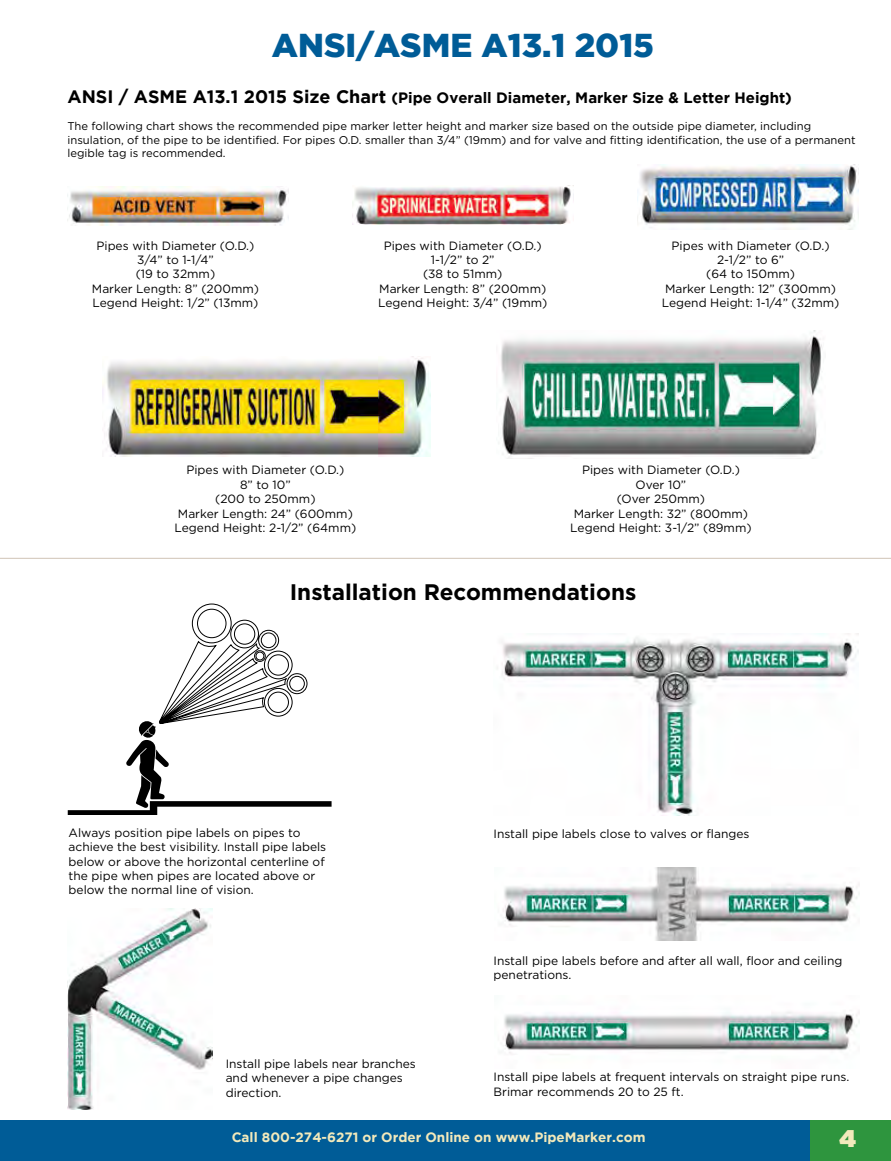
<style>
.page{position:relative;width:891px;height:1161px;background:#fff}
.page>*{position:absolute;margin:0;border:0;box-sizing:border-box;transform-origin:0 0}
.t1{font:900 33px "Gotham";color:#005c97}
.t2{font:900 24px "Gotham HTF";color:#f2e9bb}
.t3{font:700 22.5px "Gotham HTF";color:#000}
.t4{font:700 15px "Gotham";color:#000}
.t5{font:700 13.5px "Gotham";color:#f2e9bb}
.t6{font:12px/14.4px "Gotham HTF";color:#000;text-align:center}
.t7{font:11.25px/13.5px "Gotham HTF";color:#000}
.s1{font-size:18px}
</style>
<div class="page">
<div style="left:0;top:1120px;width:873px;height:41px;background:#005c97"></div>
<div style="left:810px;top:1120px;width:81px;height:41px;background:#2e953e"></div>
<hr style="left:0;top:558px;width:891px;height:1px;background:#d0c4b6">
<img style="left:69px;top:187px;width:219px;height:38px">
<img style="left:353px;top:186px;width:221px;height:39px">
<img style="left:640px;top:164px;width:219px;height:65px">
<img style="left:102px;top:356px;width:329px;height:101px">
<img style="left:501px;top:331px;width:321px;height:128px">
<svg style="left:68px;top:604px;width:264px;height:211px"></svg>
<img style="left:502px;top:633px;width:357px;height:182px">
<img style="left:68px;top:909px;width:145px;height:201px">
<img style="left:503px;top:867px;width:356px;height:73px">
<img style="left:503px;top:1011px;width:356px;height:43px">
<h1 class="t1" style="left:272px;top:26px;width:384px">ANSI/ASME A13.1 2015</h1>
<p class="t4" style="left:68px;top:89px;width:726px"><span class="s1">ANSI / ASME A13.1 2015 Size Chart</span> (Pipe Overall Diameter, Marker Size &amp; Letter Height)</p>
<p class="t7" style="left:68px;top:119px;width:790px">The following chart shows the recommended pipe marker letter height and marker size based on the outside pipe diameter, including insulation, of the pipe to be identified. For pipes O.D. smaller than 3/4” (19mm) and for valve and fitting identification, the use of a permanent legible tag is recommended.</p>
<p class="t6" style="left:92px;top:238px;width:169px">Pipes with Diameter (O.D.)<br>3/4” to 1-1/4”<br>(19 to 32mm)<br>Marker Length: 8” (200mm)<br>Legend Height: 1/2” (13mm)</p>
<p class="t6" style="left:378px;top:238px;width:171px">Pipes with Diameter (O.D.)<br>1-1/2” to 2”<br>(38 to 51mm)<br>Marker Length: 8” (200mm)<br>Legend Height: 3/4” (19mm)</p>
<p class="t6" style="left:662px;top:238px;width:179px">Pipes with Diameter (O.D.)<br>2-1/2” to 6”<br>(64 to 150mm)<br>Marker Length: 12” (300mm)<br>Legend Height: 1-1/4” (32mm)</p>
<p class="t6" style="left:175px;top:463px;width:183px">Pipes with Diameter (O.D.)<br>8” to 10”<br>(200 to 250mm)<br>Marker Length: 24” (600mm)<br>Legend Height: 2-1/2” (64mm)</p>
<p class="t6" style="left:570px;top:463px;width:183px">Pipes with Diameter (O.D.)<br>Over 10”<br>(Over 250mm)<br>Marker Length: 32” (800mm)<br>Legend Height: 3-1/2” (89mm)</p>
<h3 class="t3" style="left:290px;top:579px;width:348px">Installation Recommendations</h3>
<p class="t6" style="left:69px;top:825px;width:259px;text-align:left">Always position pipe labels on pipes to achieve the best visibility. Install pipe labels below or above the horizontal centerline of the pipe when pipes are located above or below the normal line of vision.</p>
<p class="t6" style="left:226px;top:1056px;width:192px;text-align:left">Install pipe labels near branches and whenever a pipe changes direction.</p>
<p class="t6" style="left:494px;top:827px;width:257px">Install pipe labels close to valves or flanges</p>
<p class="t6" style="left:494px;top:953px;width:350px;text-align:left">Install pipe labels before and after all wall, floor and ceiling penetrations.</p>
<p class="t6" style="left:494px;top:1070px;width:357px;text-align:left">Install pipe labels at frequent intervals on straight pipe runs.<br>Brimar recommends 20 to 25 ft.</p>
<p class="t5" style="left:232px;top:1130px;width:415px">Call 800-274-6271 or Order Online on www.PipeMarker.com</p>
<h2 class="t2" style="left:840px;top:1125px;width:18px">4</h2>
</div>
